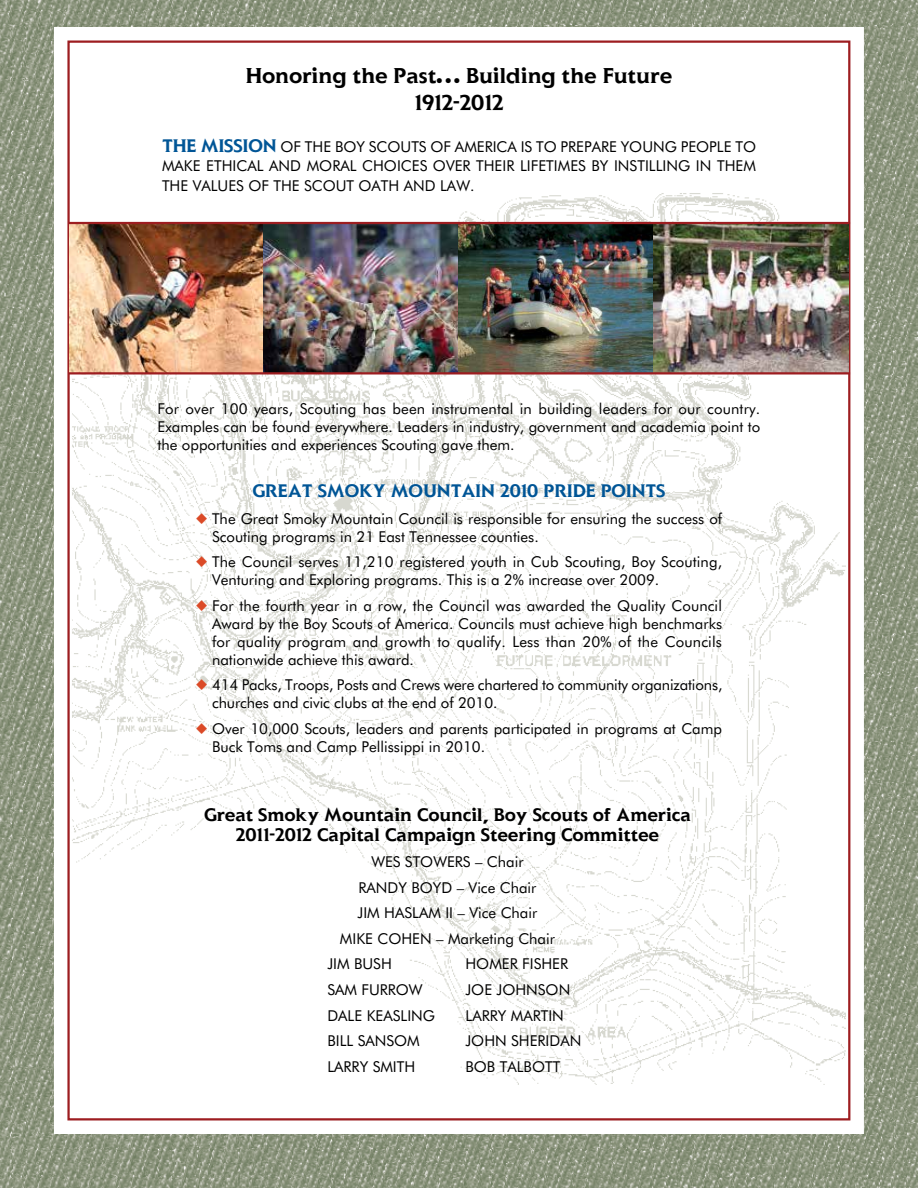
<style>
.page{position:relative;width:918px;height:1188px;background:#fff}
.page>*{position:absolute;margin:0;border:0;box-sizing:border-box;transform-origin:0 0}
.t1{font:700 19.5px/27px "Elan";color:#000;text-align:center}
.t2{font:700 16.5px/19.8px "Elan";color:#000;text-align:center}
.t3{font:700 16.5px "Elan";color:#005596}
.t4{font:15px/18px "Futura BT";color:#000}
.s1{font-family:"Elan";font-weight:700;font-size:16.5px;color:#005596}
.s2{font-family:"Monotype Sorts";color:#db4a27}
</style>
<div class="page">
<img style="left:0;top:0;width:918px;height:1188px">
<div style="left:63px;top:36px;width:792px;height:1089px;background:#fff"></div>
<img style="left:73px;top:193px;width:772px;height:892px">
<img style="left:69px;top:224px;width:195px;height:148px">
<img style="left:264px;top:224px;width:194px;height:148px">
<img style="left:458px;top:224px;width:195px;height:148px">
<img style="left:653px;top:224px;width:196px;height:148px">
<hr style="left:68px;top:222px;width:782px;height:2px;background:#9d1d20">
<hr style="left:68px;top:372px;width:782px;height:3px;background:#9d1d20">
<h1 class="t1" style="left:246px;top:62px;width:428px">Honoring the Past… Building the Future<br>1912-2012</h1>
<p class="t4" style="left:162px;top:136px;width:596px;line-height:19.5px;text-align:justify"><span class="s1">THE MISSION</span> OF THE BOY SCOUTS OF AMERICA IS TO PREPARE YOUNG PEOPLE TO MAKE ETHICAL AND MORAL CHOICES OVER THEIR LIFETIMES BY INSTILLING IN THEM THE VALUES OF THE SCOUT OATH AND LAW.</p>
<p class="t4" style="left:158px;top:399px;width:604px;text-align:justify">For over 100 years, Scouting has been instrumental in building leaders for our country.<br>Examples can be found everywhere. Leaders in industry, government and academia point to the opportunities and experiences Scouting gave them.</p>
<p class="t3" style="left:253px;top:479px;width:414px">GREAT SMOKY MOUNTAIN 2010 PRIDE POINTS</p>
<p class="t4" style="left:212px;top:509px;width:512px;text-indent:-16px"><span class="s2">U</span> The Great Smoky Mountain Council is responsible for ensuring the success of<br>Scouting programs in 21 East Tennessee counties.</p>
<p class="t4" style="left:212px;top:553px;width:512px;text-indent:-16px"><span class="s2">U</span> The Council serves 11,210 registered youth in Cub Scouting, Boy Scouting,<br>Venturing and Exploring programs. This is a 2% increase over 2009.</p>
<p class="t4" style="left:212px;top:596px;width:512px;text-align:justify;text-indent:-16px"><span class="s2">U</span> For the fourth year in a row, the Council was awarded the Quality Council Award by the Boy Scouts of America. Councils must achieve high benchmarks for quality program and growth to qualify. Less than 20% of the Councils nationwide achieve this award.</p>
<p class="t4" style="left:212px;top:676px;width:512px;text-indent:-16px"><span class="s2">U</span> 414 Packs, Troops, Posts and Crews were chartered to community organizations, churches and civic clubs at the end of 2010.</p>
<p class="t4" style="left:212px;top:719px;width:512px;text-indent:-16px"><span class="s2">U</span> Over 10,000 Scouts, leaders and parents participated in programs at Camp<br>Buck Toms and Camp Pellissippi in 2010.</p>
<p class="t2" style="left:204px;top:804px;width:488px">Great Smoky Mountain Council, Boy Scouts of America<br>2011-2012 Capital Campaign Steering Committee</p>
<p class="t4" style="left:371px;top:853px;width:154px">WES STOWERS – Chair</p>
<p class="t4" style="left:358px;top:878px;width:180px">RANDY BOYD – Vice Chair</p>
<p class="t4" style="left:358px;top:904px;width:181px">JIM HASLAM II – Vice Chair</p>
<p class="t4" style="left:340px;top:929px;width:217px">MIKE COHEN – Marketing Chair</p>
<p class="t4" style="left:327px;top:955px;width:66px">JIM BUSH</p>
<p class="t4" style="left:466px;top:955px;width:104px">HOMER FISHER</p>
<p class="t4" style="left:327px;top:981px;width:97px">SAM FURROW</p>
<p class="t4" style="left:466px;top:981px;width:106px">JOE JOHNSON</p>
<p class="t4" style="left:327px;top:1006px;width:109px">DALE KEASLING</p>
<p class="t4" style="left:466px;top:1006px;width:100px">LARRY MARTIN</p>
<p class="t4" style="left:327px;top:1032px;width:94px">BILL SANSOM</p>
<p class="t4" style="left:466px;top:1032px;width:117px">JOHN SHERIDAN</p>
<p class="t4" style="left:327px;top:1057px;width:89px">LARRY SMITH</p>
<p class="t4" style="left:466px;top:1057px;width:96px">BOB TALBOTT</p>
</div>
